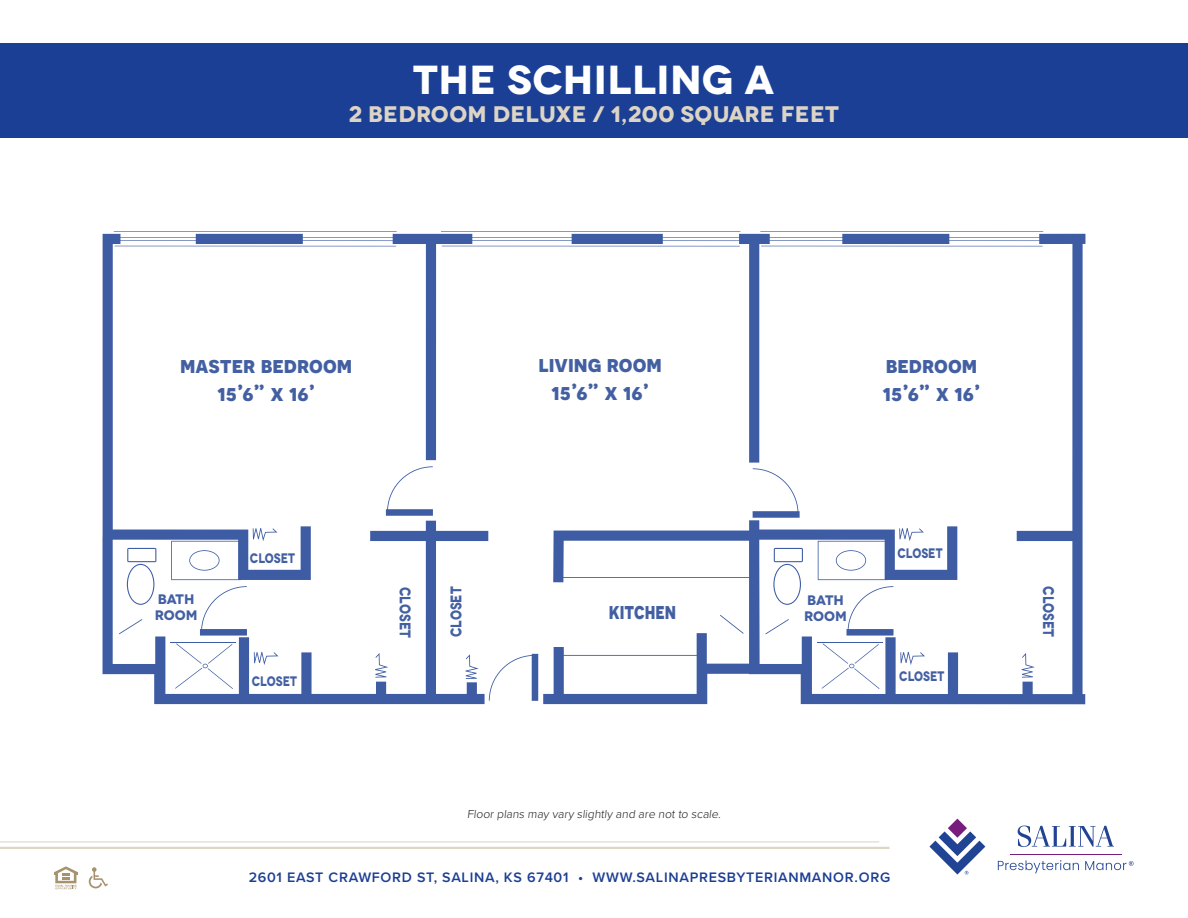
<style>
.page{position:relative;width:1188px;height:918px;background:#fff}
.page>*{position:absolute;margin:0;border:0;box-sizing:border-box;transform-origin:0 0}
.Paragraph_Style_2{font:700 40.5px "Novecentowide";letter-spacing:.01em;color:#fff}
.t1{font:700 23.1px/27.8px "Novecentosans";color:#214392;text-align:center}
.t2{font:700 23.1px "Novecentosans";color:#214392;scale:.82 1}
.Paragraph_Style_2-2{font:700 22.5px "Novecentowide";letter-spacing:.01em;color:#dcd4c5}
.t3{font:700 15.45px "Novecentowide";color:#214392;scale:.82 1}
.t4{font:600 14.25px "Proxima Nova";letter-spacing:.05em;color:#1b3f94}
.t5{font:700 13.8px "Novecentowide";letter-spacing:-.005em;color:#214392;scale:.82 1}
.t6{font:700 13.8px/16.5px "Novecentowide";letter-spacing:-.005em;color:#214392}
.t7{font:300 12px "Proxima Nova";color:#231f20}
</style>
<div class="page">
<div style="left:0;top:43px;width:1188px;height:95px;background:#1b3f94"></div>
<svg style="left:54px;top:866px;width:24px;height:23px"></svg>
<svg style="left:89px;top:867px;width:19px;height:21px"></svg>
<hr style="left:0;top:841px;width:879px;height:1px;background:#a7996e">
<hr style="left:0;top:847px;width:889px;height:2px;background:#a7996e">
<hr style="left:1010px;top:854px;width:112px;height:1px;background:#781d7d">
<svg style="left:998px;top:860px;width:81px;height:13px"></svg>
<svg style="left:1085px;top:861px;width:49px;height:9px"></svg>
<svg style="left:929px;top:819px;width:56px;height:56px"></svg>
<svg style="left:1018px;top:826px;width:96px;height:21px"></svg>
<hr style="left:441px;top:231px;width:299px;height:1px;background:#1b3f94">
<hr style="left:114px;top:231px;width:283px;height:1px;background:#1b3f94">
<svg style="left:103px;top:234px;width:982px;height:470px"></svg>
<svg style="left:847px;top:586px;width:47px;height:50px"></svg>
<hr style="left:760px;top:231px;width:283px;height:1px;background:#1b3f94">
<hr style="left:761px;top:246px;width:282px;height:1px;background:#1b3f94">
<svg style="left:765px;top:619px;width:24px;height:15px"></svg>
<svg style="left:899px;top:528px;width:25px;height:13px"></svg>
<svg style="left:900px;top:652px;width:25px;height:13px"></svg>
<svg style="left:1022px;top:653px;width:13px;height:25px"></svg>
<svg style="left:386px;top:466px;width:47px;height:50px"></svg>
<svg style="left:753px;top:468px;width:47px;height:50px"></svg>
<p class="Paragraph_Style_2" style="left:413px;top:54px;width:362px">THE SCHILLING A</p>
<p class="Paragraph_Style_2-2" style="left:348px;top:100px;width:492px">2 BEDROOM DELUXE / 1,200 SQUARE FEET</p>
<h2 class="t1" style="left:180px;top:350px;width:174px">master bedroom<br>15’6” x 16’</h2>
<p class="t5" style="left:250px;top:549px;width:57px">CLOSET</p>
<h2 class="t1" style="left:538px;top:349px;width:125px">living room<br>15’6” x 16’</h2>
<h2 class="t1" style="left:883px;top:350px;width:99px;text-align:left">bedroom<br>15’6” x 16’</h2>
<p class="t5" style="left:897px;top:545px;width:57px">CLOSET</p>
<p class="t6" style="left:155px;top:591px;width:44px">BATH<br>ROOM</p>
<p class="t3" style="left:446px;top:637px;width:63px;rotate:-90deg">CLOSET</p>
<p class="t3" style="left:415px;top:587px;width:63px;rotate:90deg">CLOSET</p>
<p class="t3" style="left:1058px;top:586px;width:63px;rotate:90deg">CLOSET</p>
<p class="t6" style="left:804px;top:592px;width:44px">BATH<br>ROOM</p>
<h2 class="t2" style="left:609px;top:597px;width:84px">kitchen</h2>
<p class="t5" style="left:252px;top:672px;width:57px">CLOSET</p>
<p class="t5" style="left:899px;top:667px;width:57px">CLOSET</p>
<p class="t7" style="left:467px;top:805px;width:257px">Floor plans may vary slightly and are not to scale.</p>
<p class="t4" style="left:249px;top:866px;width:643px">2601 EAST CRAWFORD ST, SALINA, KS 67401 • WWW.SALINAPRESBYTERIANMANOR.ORG</p>
</div>
